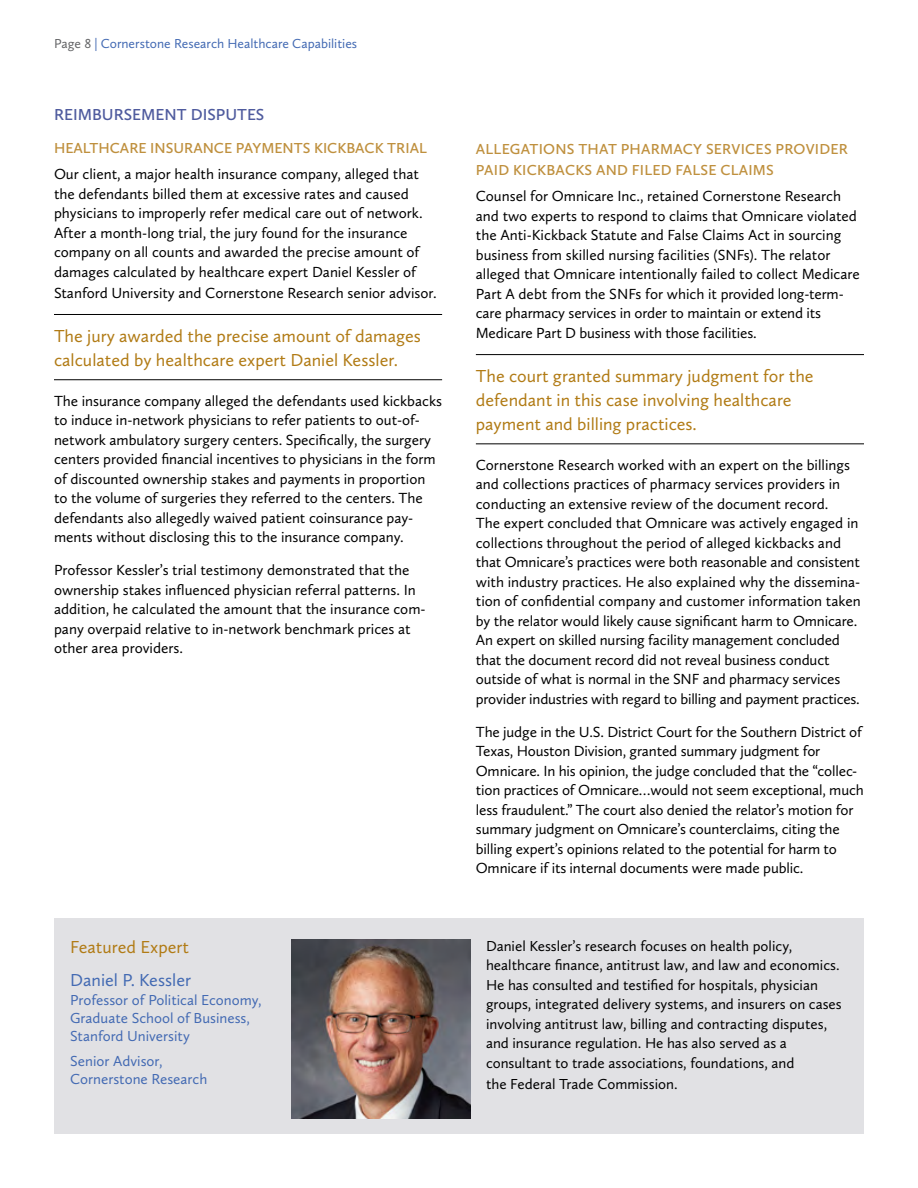
<style>
.page{position:relative;width:918px;height:1188px;background:#fff}
.page>*{position:absolute;margin:0;border:0;box-sizing:border-box;transform-origin:0 0}
.t1{font:18px/24px "Calluna Sans";color:#b17b15}
.t2{font:18px "Calluna Sans";color:#436ab3}
.t3{font:600 16.5px "Calluna Sans";color:#4f5b9e}
.t4{font:15.15px/19.5px "Calluna Sans";letter-spacing:-.005em;color:#000}
.t5{font:15px/19.5px "Calluna Sans";color:#000}
.t6{font:600 15px/21px "Calluna Sans";letter-spacing:.015em;color:#bf903e}
.t7{font:15px/18px "Calluna Sans";color:#436ab3}
.t8{font:13.5px "Calluna Sans";color:#436ab3}
.s1{color:#636466}
</style>
<div class="page">
<div style="left:54px;top:918px;width:810px;height:216px;background:#e1e1e4"></div>
<img style="left:292px;top:940px;width:179px;height:179px">
<hr style="left:476px;top:354px;width:388px;height:1px;background:#000">
<hr style="left:476px;top:443px;width:388px;height:1px;background:#000">
<hr style="left:54px;top:314px;width:388px;height:1px;background:#000">
<hr style="left:54px;top:379px;width:388px;height:1px;background:#000">
<p class="t8" style="left:54px;top:35px;width:305px"><span class="s1">Page 8</span> | Cornerstone Research Healthcare Capabilities</p>
<p class="t3" style="left:54px;top:105px;width:212px">REIMBURSEMENT DISPUTES</p>
<p class="t6" style="left:54px;top:137px;width:374px">HEALTHCARE INSURANCE PAYMENTS KICKBACK TRIAL</p>
<p class="t4" style="left:54px;top:164px;width:370px">Our client, a major health insurance company, alleged that the defendants billed them at excessive rates and caused physicians to improperly refer medical care out of network.<br>After a month-long trial, the jury found for the insurance company on all counts and awarded the precise amount of damages calculated by healthcare expert Daniel Kessler of</p>
<p class="t4" style="left:54px;top:283px;width:384px">Stanford University and Cornerstone Research senior advisor.</p>
<p class="t1" style="left:54px;top:324px;width:369px">The jury awarded the precise amount of damages calculated by healthcare expert Daniel Kessler.</p>
<p class="t4" style="left:54px;top:391px;width:390px">The insurance company alleged the defendants used kickbacks to induce in-network physicians to refer patients to out-of&shy;network ambulatory surgery centers. Specifically, the surgery centers provided financial incentives to physicians in the form of discounted ownership stakes and payments in proportion to the volume of surgeries they referred to the centers. The defendants also allegedly waived patient coinsurance pay&shy;ments without disclosing this to the insurance company.</p>
<p class="t4" style="left:54px;top:560px;width:373px">Professor Kessler’s trial testimony demonstrated that the ownership stakes influenced physician referral patterns. In addition, he calculated the amount that the insurance com&shy;pany overpaid relative to in-network benchmark prices at other area providers.</p>
<p class="t1" style="left:70px;top:935px;width:120px">Featured Expert</p>
<p class="t7" style="left:70px;top:991px;width:193px">Professor of Political Economy,<br>Graduate School of Business,<br>Stanford University</p>
<p class="t7" style="left:70px;top:1051px;width:139px">Senior Advisor,<br>Cornerstone Research</p>
<p class="t2" style="left:70px;top:969px;width:122px">Daniel P. Kessler</p>
<p class="t6" style="left:476px;top:138px;width:374px">ALLEGATIONS THAT PHARMACY SERVICES PROVIDER<br>PAID KICKBACKS AND FILED FALSE CLAIMS</p>
<p class="t4" style="left:476px;top:186px;width:386px">Counsel for Omnicare Inc., retained Cornerstone Research and two experts to respond to claims that Omnicare violated the Anti-Kickback Statute and False Claims Act in sourcing business from skilled nursing facilities (SNFs). The relator alleged that Omnicare intentionally failed to collect Medicare Part A debt from the SNFs for which it provided long-term&shy;care pharmacy services in order to maintain or extend its Medicare Part D business with those facilities.</p>
<p class="t1" style="left:476px;top:364px;width:339px">The court granted summary judgment for the defendant in this case involving healthcare payment and billing practices.</p>
<p class="t4" style="left:476px;top:455px;width:386px">Cornerstone Research worked with an expert on the billings and collections practices of pharmacy services providers in conducting an extensive review of the document record.<br>The expert concluded that Omnicare was actively engaged in collections throughout the period of alleged kickbacks and that Omnicare’s practices were both reasonable and consistent with industry practices. He also explained why the dissemina&shy;tion of confidential company and customer information taken by the relator would likely cause significant harm to Omnicare.<br>An expert on skilled nursing facility management concluded that the document record did not reveal business conduct outside of what is normal in the SNF and pharmacy services provider industries with regard to billing and payment practices.</p>
<p class="t4" style="left:476px;top:722px;width:389px">The judge in the U.S. District Court for the Southern District of Texas, Houston Division, granted summary judgment for Omnicare. In his opinion, the judge concluded that the “collec&shy;tion practices of Omnicare…would not seem exceptional, much less fraudulent.” The court also denied the relator’s motion for summary judgment on Omnicare’s counterclaims, citing the billing expert’s opinions related to the potential for harm to Omnicare if its internal documents were made public.</p>
<p class="t5" style="left:486px;top:936px;width:357px">Daniel Kessler’s research focuses on health policy, healthcare finance, antitrust law, and law and economics.<br>He has consulted and testified for hospitals, physician groups, integrated delivery systems, and insurers on cases involving antitrust law, billing and contracting disputes, and insurance regulation. He has also served as a consultant to trade associations, foundations, and</p>
<p class="t5" style="left:486px;top:1074px;width:193px">the Federal Trade Commission.</p>
</div>
